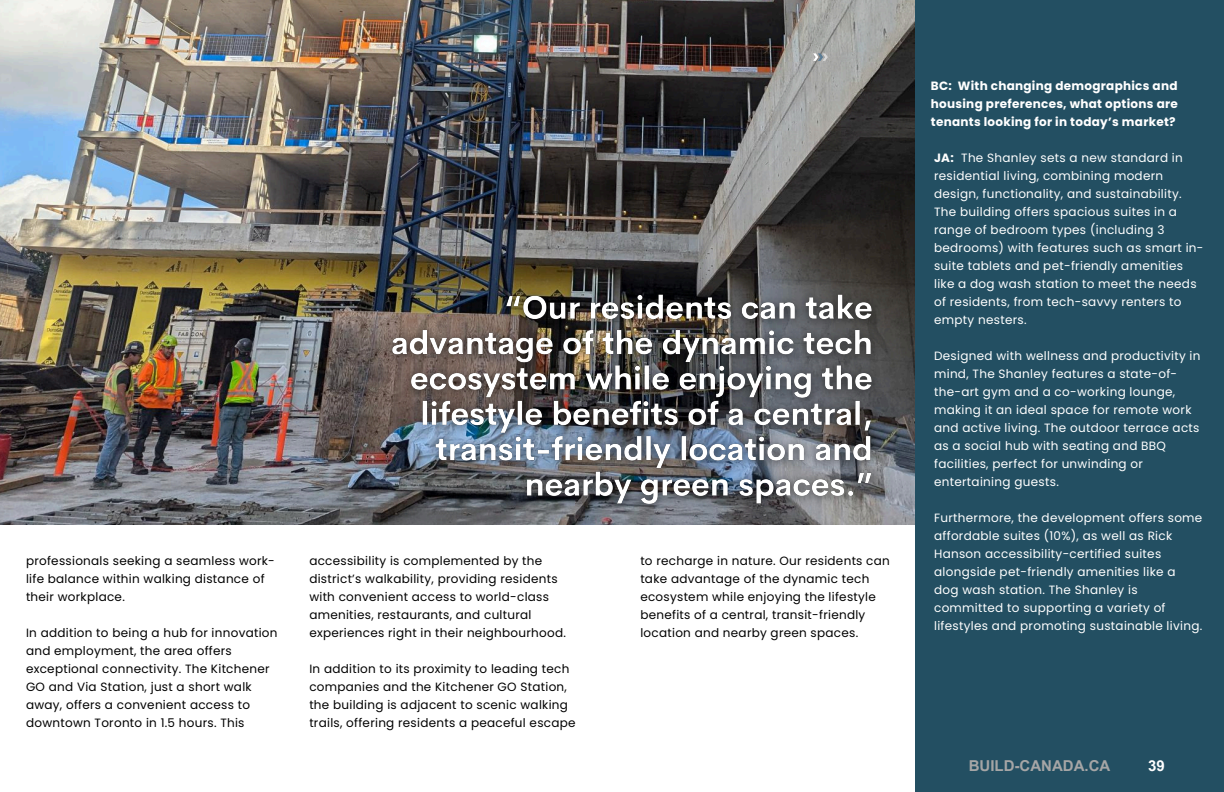
<style>
.page{position:relative;width:1224px;height:792px;background:#fff}
.page>*{position:absolute;margin:0;border:0;box-sizing:border-box;transform-origin:0 0}
.t1{font:700 15px "Arial MT Pro";color:#a6a6a6}
.t2{font:700 15px "Arial MT Pro";color:#fff}
.t3{font:12px/18px "Poppins";letter-spacing:.025em;color:#fff}
.t4{font:12px/18px "Poppins";letter-spacing:.025em;color:#000}
.t5{font:700 12px/18px "Poppins";letter-spacing:.025em;color:#fff;text-align:justify}
.s1{font-weight:700}
</style>
<div class="page">
<img style="left:0;top:0;width:915px;height:525px">
<div style="left:915px;top:0;width:309px;height:792px;background:#234f62"></div>
<img style="left:377px;top:280px;width:509px;height:239px">
<svg style="left:813px;top:53px;width:15px;height:8px"></svg>
<p class="t4" style="left:26px;top:552px;width:250px">professionals seeking a seamless work&shy;life balance within walking distance of their workplace.</p>
<p class="t4" style="left:26px;top:624px;width:253px">In addition to being a hub for innovation and employment, the area offers exceptional connectivity. The Kitchener GO and Via Station, just a short walk away, offers a convenient access to downtown Toronto in 1.5 hours. This</p>
<p class="t4" style="left:309px;top:552px;width:258px">accessibility is complemented by the district’s walkability, providing residents with convenient access to world-class amenities, restaurants, and cultural experiences right in their neighbourhood.</p>
<p class="t4" style="left:309px;top:660px;width:268px">In addition to its proximity to leading tech companies and the Kitchener GO Station, the building is adjacent to scenic walking trails, offering residents a peaceful escape</p>
<p class="t4" style="left:640px;top:552px;width:251px">to recharge in nature. Our residents can take advantage of the dynamic tech ecosystem while enjoying the lifestyle benefits of a central, transit-friendly location and nearby green spaces.</p>
<p class="t5" style="left:931px;top:77px;width:249px">BC: With changing demographics and housing preferences, what options are tenants looking for in today’s market?</p>
<p class="t3" style="left:934px;top:149px;width:271px"><span class="s1">JA:</span> The Shanley sets a new standard in residential living, combining modern design, functionality, and sustainability.<br>The building offers spacious suites in a range of bedroom types (including 3 bedrooms) with features such as smart in&shy;suite tablets and pet-friendly amenities like a dog wash station to meet the needs of residents, from tech-savvy renters to empty nesters.</p>
<h3 class="t3" style="left:934px;top:347px;width:268px">Designed with wellness and productivity in mind, The Shanley features a state-of&shy;the-art gym and a co-working lounge, making it an ideal space for remote work and active living. The outdoor terrace acts as a social hub with seating and BBQ facilities, perfect for unwinding or entertaining guests.</h3>
<p class="t3" style="left:934px;top:509px;width:270px">Furthermore, the development offers some affordable suites (10%), as well as Rick Hanson accessibility-certified suites alongside pet-friendly amenities like a dog wash station. The Shanley is committed to supporting a variety of lifestyles and promoting sustainable living.</p>
<p class="t1" style="left:969px;top:761px;width:143px">BUILD-CANADA.CA</p>
<p class="t2" style="left:1148px;top:761px;width:18px">39</p>
</div>
